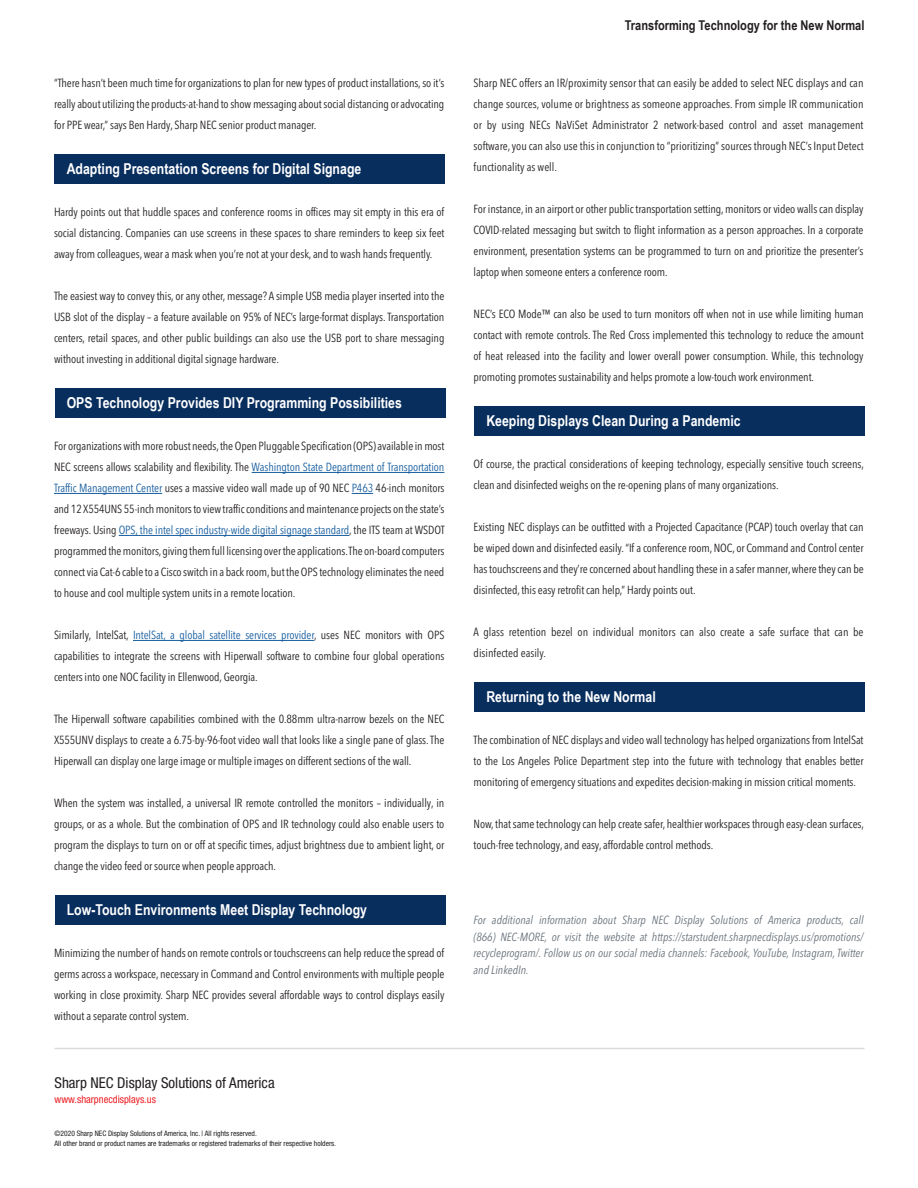
<style>
.page{position:relative;width:918px;height:1188px;background:#fff}
.page>*{position:absolute;margin:0;border:0;box-sizing:border-box;transform-origin:0 0}
.t1{font:700 15px "Arial Narrow";color:#fff}
.t2{font:condensed 15px "Helvetica Neue LT Std";color:#231f20}
.t3{font:700 13.5px "Arial Narrow";color:#231f20}
.t4{font:condensed 11.7px/21px "Avenir Next LT Pro";letter-spacing:-.01em;color:#231f20;text-align:justify}
.t5{font:italic condensed 11.7px/16.5px "Avenir Next LT Pro";color:#687179;text-align:justify}
.t6{font:condensed 10.5px "Helvetica Neue LT Std";color:#ed1d23}
.t7{font:condensed 7.5px/10.5px "Helvetica Neue LT Std";color:#231f20}
.s1{color:#175d9e}
</style>
<div class="page">
<div style="left:55px;top:388px;width:391px;height:30px;background:#082e5e"></div>
<div style="left:55px;top:896px;width:391px;height:29px;background:#082e5e"></div>
<div style="left:474px;top:406px;width:391px;height:29px;background:#082e5e"></div>
<div style="left:474px;top:682px;width:391px;height:30px;background:#082e5e"></div>
<div style="left:54px;top:154px;width:390px;height:30px;background:#082e5e"></div>
<hr style="left:252px;top:472px;width:192px;height:1px;background:#175d9e">
<hr style="left:54px;top:493px;width:108px;height:1px;background:#175d9e">
<svg style="left:352px;top:493px;width:21px;height:1px"></svg>
<hr style="left:119px;top:535px;width:230px;height:1px;background:#175d9e">
<hr style="left:133px;top:640px;width:181px;height:1px;background:#175d9e">
<hr style="left:55px;top:1048px;width:810px;height:1px;background:#d1d2d4">
<p class="t4" style="left:54px;top:73px;width:392px">“There hasn’t been much time for organizations to plan for new types of product installations, so it’s really about utilizing the products-at-hand to show messaging about social distancing or advocating for PPE wear,” says Ben Hardy, Sharp NEC senior product manager.</p>
<p class="t1" style="left:67px;top:158px;width:296px">Adapting Presentation Screens for Digital Signage</p>
<p class="t4" style="left:54px;top:202px;width:392px">Hardy points out that huddle spaces and conference rooms in offices may sit empty in this era of social distancing. Companies can use screens in these spaces to share reminders to keep six feet away from colleagues, wear a mask when you’re not at your desk, and to wash hands frequently.</p>
<p class="t4" style="left:54px;top:286px;width:392px">The easiest way to convey this, or any other, message? A simple USB media player inserted into the USB slot of the display – a feature available on 95% of NEC’s large-format displays. Transportation centers, retail spaces, and other public buildings can also use the USB port to share messaging without investing in additional digital signage hardware.</p>
<p class="t1" style="left:67px;top:392px;width:337px">OPS Technology Provides DIY Programming Possibilities</p>
<p class="t4" style="left:54px;top:436px;width:392px">For organizations with more robust needs, the Open Pluggable Specification (OPS) available in most NEC screens allows scalability and flexibility. The <span class="s1">Washington State Department of Transportation Traffic Management Center</span> uses a massive video wall made up of 90 NEC <span class="s1">P463</span> 46-inch monitors and 12 X554UNS 55-inch monitors to view traffic conditions and maintenance projects on the state’s freeways. Using <span class="s1">OPS, the intel spec industry-wide digital signage standard</span>, the ITS team at WSDOT programmed the monitors, giving them full licensing over the applications. The on-board computers connect via Cat-6 cable to a Cisco switch in a back room, but the OPS technology eliminates the need to house and cool multiple system units in a remote location.</p>
<p class="t4" style="left:54px;top:625px;width:392px">Similarly, IntelSat, <span class="s1">IntelSat, a global satellite services provider</span>, uses NEC monitors with OPS capabilities to integrate the screens with Hiperwall software to combine four global operations centers into one NOC facility in Ellenwood, Georgia.</p>
<p class="t4" style="left:54px;top:709px;width:392px">The Hiperwall software capabilities combined with the 0.88mm ultra-narrow bezels on the NEC X555UNV displays to create a 6.75-by-96-foot video wall that looks like a single pane of glass. The Hiperwall can display one large image or multiple images on different sections of the wall.</p>
<p class="t4" style="left:54px;top:793px;width:392px">When the system was installed, a universal IR remote controlled the monitors – individually, in groups, or as a whole. But the combination of OPS and IR technology could also enable users to program the displays to turn on or off at specific times, adjust brightness due to ambient light, or change the video feed or source when people approach.</p>
<p class="t1" style="left:67px;top:899px;width:302px">Low-Touch Environments Meet Display Technology</p>
<p class="t4" style="left:54px;top:943px;width:392px">Minimizing the number of hands on remote controls or touchscreens can help reduce the spread of germs across a workspace, necessary in Command and Control environments with multiple people working in close proximity. Sharp NEC provides several affordable ways to control displays easily without a separate control system.</p>
<p class="t2" style="left:55px;top:1074px;width:222px">Sharp NEC Display Solutions of America</p>
<p class="t6" style="left:55px;top:1094px;width:103px">www.sharpnecdisplays.us</p>
<p class="t7" style="left:55px;top:1128px;width:283px">©2020 Sharp NEC Display Solutions of America, Inc. | All rights reserved.<br>All other brand or product names are trademarks or registered trademarks of their respective holders.</p>
<p class="t3" style="left:625px;top:15px;width:241px">Transforming Technology for the New Normal</p>
<p class="t4" style="left:474px;top:73px;width:392px">Sharp NEC offers an IR/proximity sensor that can easily be added to select NEC displays and can change sources, volume or brightness as someone approaches. From simple IR communication or by using NECs NaViSet Administrator 2 network-based control and asset management software, you can also use this in conjunction to “prioritizing” sources through NEC’s Input Detect functionality as well.</p>
<p class="t4" style="left:474px;top:199px;width:392px">For instance, in an airport or other public transportation setting, monitors or video walls can display COVID-related messaging but switch to flight information as a person approaches. In a corporate environment, presentation systems can be programmed to turn on and prioritize the presenter’s laptop when someone enters a conference room.</p>
<p class="t4" style="left:474px;top:304px;width:392px">NEC’s ECO Mode™ can also be used to turn monitors off when not in use while limiting human contact with remote controls. The Red Cross implemented this technology to reduce the amount of heat released into the facility and lower overall power consumption. While, this technology promoting promotes sustainability and helps promote a low-touch work environment.</p>
<p class="t1" style="left:486px;top:410px;width:256px">Keeping Displays Clean During a Pandemic</p>
<p class="t4" style="left:474px;top:454px;width:392px">Of course, the practical considerations of keeping technology, especially sensitive touch screens, clean and disinfected weighs on the re-opening plans of many organizations.</p>
<p class="t4" style="left:474px;top:517px;width:392px">Existing NEC displays can be outfitted with a Projected Capacitance (PCAP) touch overlay that can be wiped down and disinfected easily. “If a conference room, NOC, or Command and Control center has touchscreens and they’re concerned about handling these in a safer manner, where they can be disinfected, this easy retrofit can help,” Hardy points out.</p>
<p class="t4" style="left:474px;top:622px;width:392px">A glass retention bezel on individual monitors can also create a safe surface that can be disinfected easily.</p>
<p class="t1" style="left:486px;top:686px;width:171px">Returning to the New Normal</p>
<p class="t4" style="left:474px;top:730px;width:392px">The combination of NEC displays and video wall technology has helped organizations from IntelSat to the Los Angeles Police Department step into the future with technology that enables better monitoring of emergency situations and expedites decision-making in mission critical moments.</p>
<p class="t4" style="left:474px;top:814px;width:392px">Now, that same technology can help create safer, healthier workspaces through easy-clean surfaces, touch-free technology, and easy, affordable control methods.</p>
<p class="t5" style="left:474px;top:912px;width:392px">For additional information about Sharp NEC Display Solutions of America products, call (866) NEC-MORE, or visit the website at https://starstudent.sharpnecdisplays.us/promotions/ recycleprogram/. Follow us on our social media channels: Facebook, YouTube, Instagram, Twitter and LinkedIn.</p>
</div>
